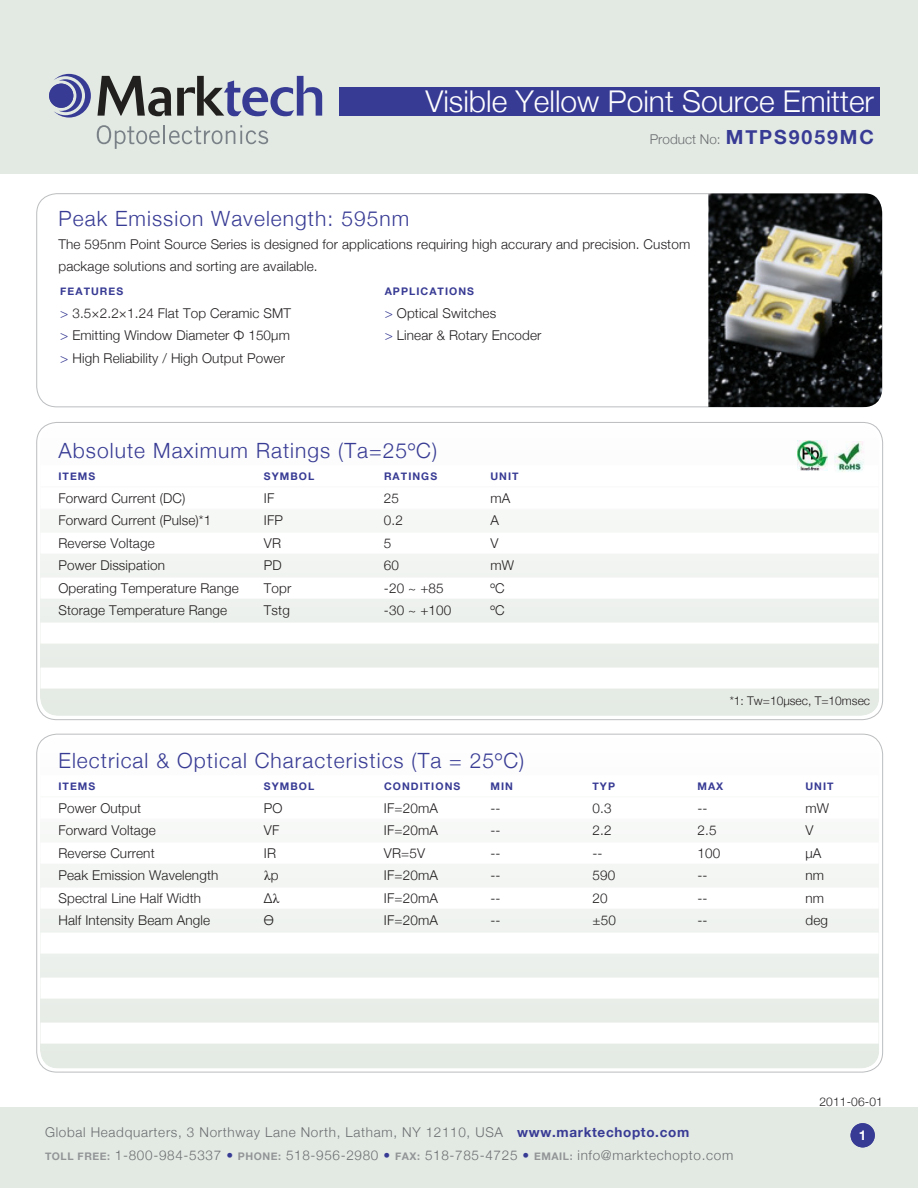
<style>
.page{position:relative;width:918px;height:1188px;background:#fff}
.page>*{position:absolute;margin:0;border:0;box-sizing:border-box;transform-origin:0 0}
.t1{font:300 30px "Helvetica Neue";color:#fff}
.t2{font:300 21px "Helvetica Neue";letter-spacing:.05em;color:#383b94}
.t3{font:300 13.5px/22.5px "Helvetica Neue";letter-spacing:.01em;color:#221f1f}
.t4{font:300 13.5px/22.5px "Helvetica Neue";letter-spacing:.05em;color:#6c6e70}
.t5{font:300 13.5px "Helvetica Neue";color:#6c6e70}
.t6{font:13.5px "Times New Roman";color:#221f1f}
.t7{font:700 13.5px "Helvetica Neue";color:#fff}
.t8{font:300 12px "Helvetica Neue";color:#221f1f}
.t9{font:700 10.5px "Helvetica Neue";letter-spacing:.1em;color:#383b94}
.s1{font-weight:700;font-size:19.5px;color:#383b94}
.s2{color:#383b94}
.s3{font-family:"Helvetica Neue";font-weight:300}
.s4{font-family:"Times New Roman";font-weight:400}
.s5{font-weight:700;color:#383b94}
.s6{font-weight:700;font-size:10.5px;color:#939597}
</style>
<div class="page">
<div style="left:0;top:0;width:918px;height:173px;background:#e3eae4"></div>
<img style="left:40px;top:426px;width:839px;height:290px">
<div style="left:41px;top:465px;width:837px;height:21px;background:#fff"></div>
<div style="left:41px;top:488px;width:837px;height:21px;background:#fff"></div>
<div style="left:41px;top:533px;width:837px;height:21px;background:#fff"></div>
<div style="left:41px;top:578px;width:837px;height:21px;background:#fff"></div>
<div style="left:41px;top:623px;width:837px;height:21px;background:#fff"></div>
<div style="left:41px;top:668px;width:837px;height:21px;background:#fff"></div>
<img style="left:798px;top:440px;width:30px;height:30px">
<img style="left:834px;top:442px;width:31px;height:30px">
<img style="left:708px;top:194px;width:174px;height:213px">
<div style="left:340px;top:87px;width:540px;height:28px;background:#383b94"></div>
<svg style="left:97px;top:125px;width:171px;height:24px"></svg>
<svg style="left:54px;top:74px;width:37px;height:44px"></svg>
<div style="left:49px;top:84px;width:24px;height:24px;background:#383b94;border-radius:50%"></div>
<svg style="left:97px;top:76px;width:74px;height:40px"></svg>
<svg style="left:177px;top:76px;width:145px;height:40px"></svg>
<div style="left:0;top:1107px;width:918px;height:81px;background:#e3eae4"></div>
<div style="left:851px;top:1123px;width:24px;height:24px;background:#383b94;border-radius:50%"></div>
<h1 class="t1" style="left:426px;top:90px;width:450px">Visible Yellow Point Source Emitter</h1>
<p class="t5" style="left:650px;top:134px;width:226px">Product No: <span class="s1">MTPS9059MC</span></p>
<h2 class="t2" style="left:58px;top:211px;width:352px">Peak Emission Wavelength: 595nm</h2>
<p class="t3" style="left:58px;top:234px;width:633px">The 595nm Point Source Series is designed for applications requiring high accurary and precision. Custom package solutions and sorting are available.</p>
<p class="t9" style="left:60px;top:288px;width:64px">FEATURES</p>
<p class="t3" style="left:60px;top:303px;width:232px;text-align:justify"><span class="s2">&gt;</span> 3.5×2.2×1.24 Flat Top Ceramic SMT <span class="s2">&gt;</span> Emitting Window Diameter Ф 150μm <span class="s2">&gt;</span> High Reliability / High Output Power</p>
<p class="t9" style="left:385px;top:288px;width:91px">APPLICATIONS</p>
<p class="t3" style="left:385px;top:303px;width:158px"><span class="s2">&gt;</span> Optical Switches<br><span class="s2">&gt;</span> Linear &amp; Rotary Encoder</p>
<h2 class="t2" style="left:58px;top:442px;width:380px">Absolute Maximum Ratings (Ta=25ºC)</h2>
<p class="t9" style="left:58px;top:472px;width:38px">ITEMS</p>
<p class="t9" style="left:264px;top:472px;width:52px">SYMBOL</p>
<p class="t9" style="left:384px;top:472px;width:55px">RATINGS</p>
<p class="t9" style="left:491px;top:472px;width:30px">UNIT</p>
<p class="t3" style="left:58px;top:488px;width:128px">Forward Current (DC)</p>
<p class="t3" style="left:264px;top:488px;width:12px">IF</p>
<p class="t3" style="left:384px;top:488px;width:17px">25</p>
<p class="t3" style="left:490px;top:488px;width:21px">mA</p>
<p class="t3" style="left:58px;top:510px;width:154px">Forward Current (Pulse)*1</p>
<p class="t3" style="left:264px;top:510px;width:21px">IFP</p>
<p class="t3" style="left:384px;top:510px;width:21px">0.2</p>
<p class="t3" style="left:490px;top:510px;width:10px">A</p>
<p class="t3" style="left:58px;top:533px;width:98px">Reverse Voltage</p>
<p class="t3" style="left:264px;top:533px;width:19px">VR</p>
<p class="t3" style="left:384px;top:533px;width:9px">5</p>
<p class="t3" style="left:490px;top:533px;width:10px">V</p>
<p class="t3" style="left:58px;top:555px;width:108px">Power Dissipation</p>
<p class="t3" style="left:264px;top:555px;width:19px">PD</p>
<p class="t3" style="left:384px;top:555px;width:17px">60</p>
<p class="t3" style="left:490px;top:555px;width:25px">mW</p>
<p class="t3" style="left:58px;top:578px;width:182px">Operating Temperature Range</p>
<p class="t3" style="left:264px;top:578px;width:29px">Topr</p>
<p class="t3" style="left:384px;top:578px;width:61px">-20 ~ +85</p>
<p class="t3" style="left:490px;top:578px;width:16px">ºC</p>
<p class="t3" style="left:58px;top:600px;width:170px">Storage Temperature Range</p>
<p class="t3" style="left:264px;top:600px;width:27px">Tstg</p>
<p class="t3" style="left:384px;top:600px;width:69px">-30 ~ +100</p>
<p class="t3" style="left:490px;top:600px;width:16px">ºC</p>
<p class="t8" style="left:730px;top:694px;width:142px">*1: Tw=10μsec, T=10msec</p>
<h2 class="t2" style="left:58px;top:752px;width:467px">Electrical &amp; Optical Characteristics (Ta = 25ºC)</h2>
<p class="t9" style="left:58px;top:782px;width:38px">ITEMS</p>
<p class="t9" style="left:264px;top:782px;width:52px">SYMBOL</p>
<p class="t9" style="left:384px;top:782px;width:78px">CONDITIONS</p>
<p class="t9" style="left:491px;top:782px;width:24px">MIN</p>
<p class="t9" style="left:592px;top:782px;width:24px">TYP</p>
<p class="t9" style="left:697px;top:782px;width:27px">MAX</p>
<p class="t9" style="left:806px;top:782px;width:30px">UNIT</p>
<p class="t3" style="left:58px;top:798px;width:84px">Power Output</p>
<p class="t3" style="left:264px;top:798px;width:20px">PO</p>
<p class="t3" style="left:384px;top:798px;width:55px">IF=20mA</p>
<p class="t3" style="left:490px;top:798px;width:12px">--</p>
<p class="t3" style="left:593px;top:798px;width:21px">0.3</p>
<p class="t3" style="left:698px;top:798px;width:12px">--</p>
<p class="t3" style="left:805px;top:798px;width:25px">mW</p>
<p class="t3" style="left:58px;top:820px;width:99px">Forward Voltage</p>
<p class="t3" style="left:264px;top:820px;width:17px">VF</p>
<p class="t3" style="left:384px;top:820px;width:55px">IF=20mA</p>
<p class="t3" style="left:490px;top:820px;width:12px">--</p>
<p class="t3" style="left:593px;top:820px;width:21px">2.2</p>
<p class="t3" style="left:698px;top:820px;width:21px">2.5</p>
<p class="t3" style="left:805px;top:820px;width:10px">V</p>
<p class="t3" style="left:58px;top:843px;width:98px">Reverse Current</p>
<p class="t3" style="left:264px;top:843px;width:14px">IR</p>
<p class="t3" style="left:384px;top:843px;width:43px">VR=5V</p>
<p class="t3" style="left:490px;top:843px;width:12px">--</p>
<p class="t3" style="left:593px;top:843px;width:12px">--</p>
<p class="t3" style="left:698px;top:843px;width:24px">100</p>
<p class="t3" style="left:806px;top:841px;width:17px">μA</p>
<p class="t3" style="left:59px;top:865px;width:161px">Peak Emission Wavelength</p>
<p class="t6" style="left:264px;top:867px;width:16px">λ<span class="s3">p</span></p>
<p class="t3" style="left:384px;top:865px;width:55px">IF=20mA</p>
<p class="t3" style="left:491px;top:865px;width:12px">--</p>
<p class="t3" style="left:593px;top:865px;width:24px">590</p>
<p class="t3" style="left:698px;top:865px;width:12px">--</p>
<p class="t3" style="left:806px;top:865px;width:20px">nm</p>
<p class="t3" style="left:58px;top:886px;width:144px">Spectral Line Half Width</p>
<p class="t3" style="left:264px;top:886px;width:17px">∆<span class="s4">λ</span></p>
<p class="t3" style="left:384px;top:888px;width:55px">IF=20mA</p>
<p class="t3" style="left:491px;top:888px;width:12px">--</p>
<p class="t3" style="left:593px;top:888px;width:17px">20</p>
<p class="t3" style="left:698px;top:888px;width:12px">--</p>
<p class="t3" style="left:806px;top:888px;width:20px">nm</p>
<p class="t3" style="left:58px;top:909px;width:153px">Half Intensity Beam Angle</p>
<p class="t3" style="left:264px;top:909px;width:12px">Ө</p>
<p class="t3" style="left:384px;top:909px;width:55px">IF=20mA</p>
<p class="t3" style="left:490px;top:909px;width:12px">--</p>
<p class="t3" style="left:593px;top:909px;width:25px">±50</p>
<p class="t3" style="left:698px;top:909px;width:12px">--</p>
<p class="t3" style="left:806px;top:909px;width:24px">deg</p>
<p class="t8" style="left:819px;top:1097px;width:65px">2011-06-01</p>
<p class="t4" style="left:45px;top:1122px;width:690px">Global Headquarters, 3 Northway Lane North, Latham, NY 12110, USA <span class="s5">www.marktechopto.com<br></span><span class="s6">TOLL FREE:</span> 1-800-984-5337 <span class="s2">•</span> <span class="s6">PHONE:</span> 518-956-2980 <span class="s2">•</span> <span class="s6">FAX:</span> 518-785-4725 <span class="s2">•</span> <span class="s6">EMAIL:</span> info@marktechopto.com</p>
<p class="t7" style="left:859px;top:1130px;width:9px">1</p>
</div>
